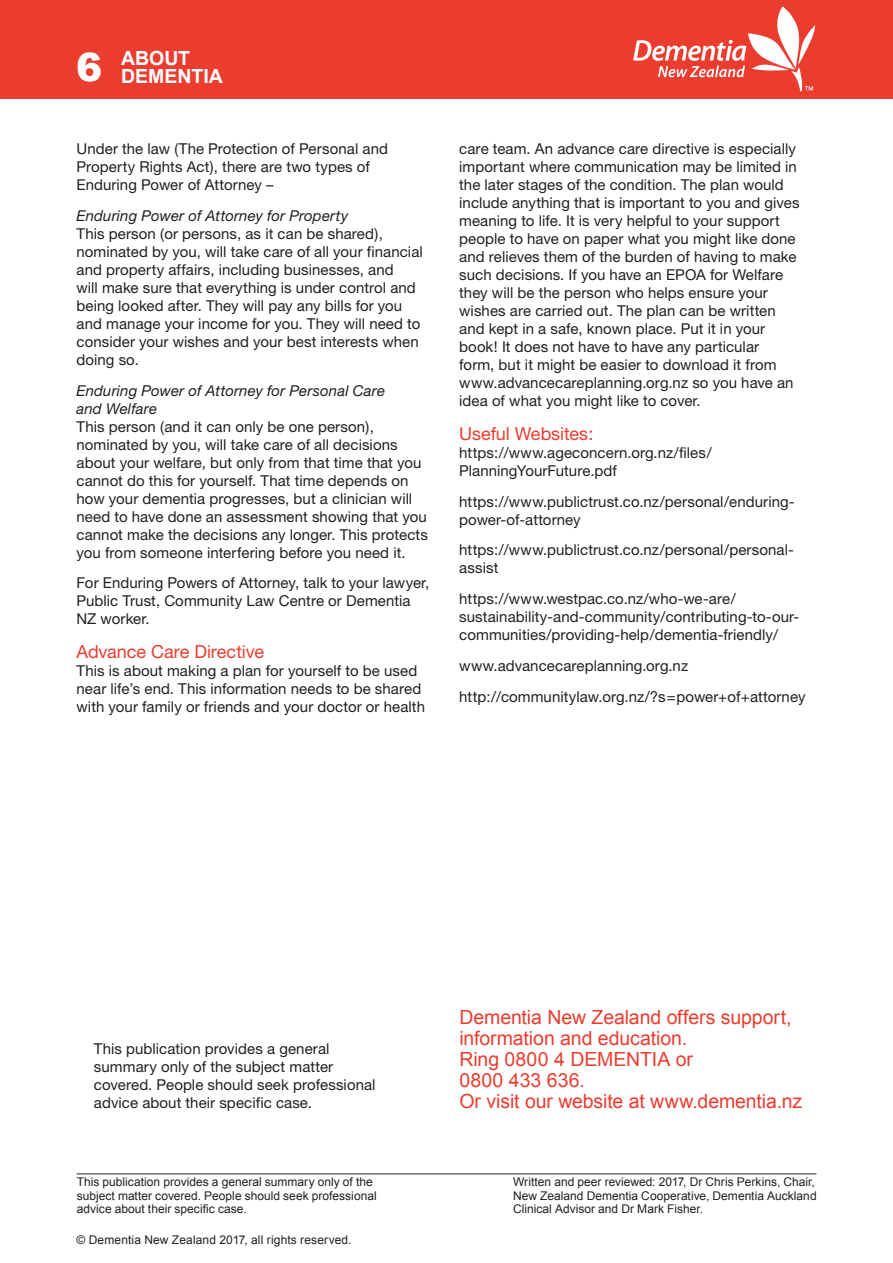
<style>
.page{position:relative;width:893px;height:1263px;background:#fff}
.page>*{position:absolute;margin:0;border:0;box-sizing:border-box;transform-origin:0 0}
.t1{font:900 39px "Arial";color:#fff}
.t2{font:19.5px/21px "Arial";letter-spacing:-.005em;color:#ea3d2f}
.t3{font:700 19.5px "Arial";color:#fff}
.Subheads_red{font:18px "Helvetica Neue";letter-spacing:-.005em;color:#ea3d2f}
.body_test{font:15px/18px "Helvetica Neue";letter-spacing:.005em;color:#231f20}
.body_test-2{font:italic 15px/18px "Helvetica Neue";letter-spacing:.01em;color:#231f20}
.t4{font:12px/13.5px "Arial";color:#231f20}
</style>
<div class="page">
<div style="left:72px;top:1169px;width:763px;height:7px;border:2px solid #fff"></div>
<div style="left:0;top:0;width:893px;height:99px;background:#ea3d2f"></div>
<hr style="left:77px;top:1173px;width:739px;height:1px;background:#231f20">
<svg style="left:633px;top:6px;width:182px;height:86px"></svg>
<p class="t1" style="left:76px;top:45px;width:28px">6</p>
<p class="t3" style="left:121px;top:44px;width:71px">ABOUT</p>
<p class="t3" style="left:121px;top:62px;width:103px">DEMENTIA</p>
<p class="body_test" style="left:77px;top:139px;width:313px">Under the law (The Protection of Personal and<br>Property Rights Act), there are two types of<br>Enduring Power of Attorney –</p>
<p class="body_test-2" style="left:77px;top:206px;width:273px">Enduring Power of Attorney for Property</p>
<p class="body_test" style="left:77px;top:224px;width:348px">This person (or persons, as it can be shared), nominated by you, will take care of all your financial and property affairs, including businesses, and<br>will make sure that everything is under control and being looked after. They will pay any bills for you and manage your income for you. They will need to consider your wishes and your best interests when doing so.</p>
<p class="body_test-2" style="left:77px;top:381px;width:310px">Enduring Power of Attorney for Personal Care and Welfare</p>
<p class="body_test" style="left:77px;top:417px;width:353px">This person (and it can only be one person), nominated by you, will take care of all decisions about your welfare, but only from that time that you cannot do this for yourself. That time depends on how your dementia progresses, but a clinician will need to have done an assessment showing that you cannot make the decisions any longer. This protects you from someone interfering before you need it.</p>
<p class="body_test" style="left:77px;top:574px;width:354px">For Enduring Powers of Attorney, talk to your lawyer,<br>Public Trust, Community Law Centre or Dementia<br>NZ worker.</p>
<p class="Subheads_red" style="left:77px;top:641px;width:189px">Advance Care Directive</p>
<p class="body_test" style="left:77px;top:661px;width:350px">This is about making a plan for yourself to be used near life’s end. This information needs to be shared with your family or friends and your doctor or health</p>
<p class="body_test" style="left:459px;top:139px;width:342px">care team. An advance care directive is especially important where communication may be limited in the later stages of the condition. The plan would include anything that is important to you and gives meaning to life. It is very helpful to your support people to have on paper what you might like done and relieves them of the burden of having to make such decisions. If you have an EPOA for Welfare they will be the person who helps ensure your wishes are carried out. The plan can be written and kept in a safe, known place. Put it in your book! It does not have to have any particular<br>form, but it might be easier to download it from www.advancecareplanning.org.nz so you have an idea of what you might like to cover.</p>
<p class="Subheads_red" style="left:459px;top:423px;width:136px">Useful Websites:</p>
<p class="body_test" style="left:459px;top:443px;width:254px">https://www.ageconcern.org.nz/files/<br>PlanningYourFuture.pdf</p>
<p class="body_test" style="left:459px;top:492px;width:337px">https://www.publictrust.co.nz/personal/enduring&shy;power-of-attorney</p>
<p class="body_test" style="left:459px;top:541px;width:336px">https://www.publictrust.co.nz/personal/personal&shy;assist</p>
<p class="body_test" style="left:459px;top:589px;width:341px">https://www.westpac.co.nz/who-we-are/ sustainability-and-community/contributing-to-our&shy;communities/providing-help/dementia-friendly/</p>
<p class="body_test" style="left:459px;top:656px;width:230px">www.advancecareplanning.org.nz</p>
<p class="body_test" style="left:459px;top:687px;width:348px">http://communitylaw.org.nz/?s=power+of+attorney</p>
<p class="body_test" style="left:94px;top:1039px;width:283px">This publication provides a general summary only of the subject matter covered. People should seek professional advice about their specific case.</p>
<p class="t2" style="left:459px;top:1007px;width:334px">Dementia New Zealand offers support, information and education.</p>
<p class="t2" style="left:459px;top:1049px;width:235px">Ring 0800 4 DEMENTIA or<br>0800 433 636.</p>
<p class="t2" style="left:459px;top:1091px;width:344px">Or visit our website at www.dementia.nz</p>
<p class="t4" style="left:77px;top:1175px;width:301px">This publication provides a general summary only of the subject matter covered. People should seek professional advice about their specific case.</p>
<p class="t4" style="left:513px;top:1175px;width:305px">Written and peer reviewed: 2017, Dr Chris Perkins, Chair,<br>New Zealand Dementia Cooperative, Dementia Auckland<br>Clinical Advisor and Dr Mark Fisher.</p>
<p class="t4" style="left:77px;top:1233px;width:277px">© Dementia New Zealand 2017, all rights reserved.</p>
</div>
